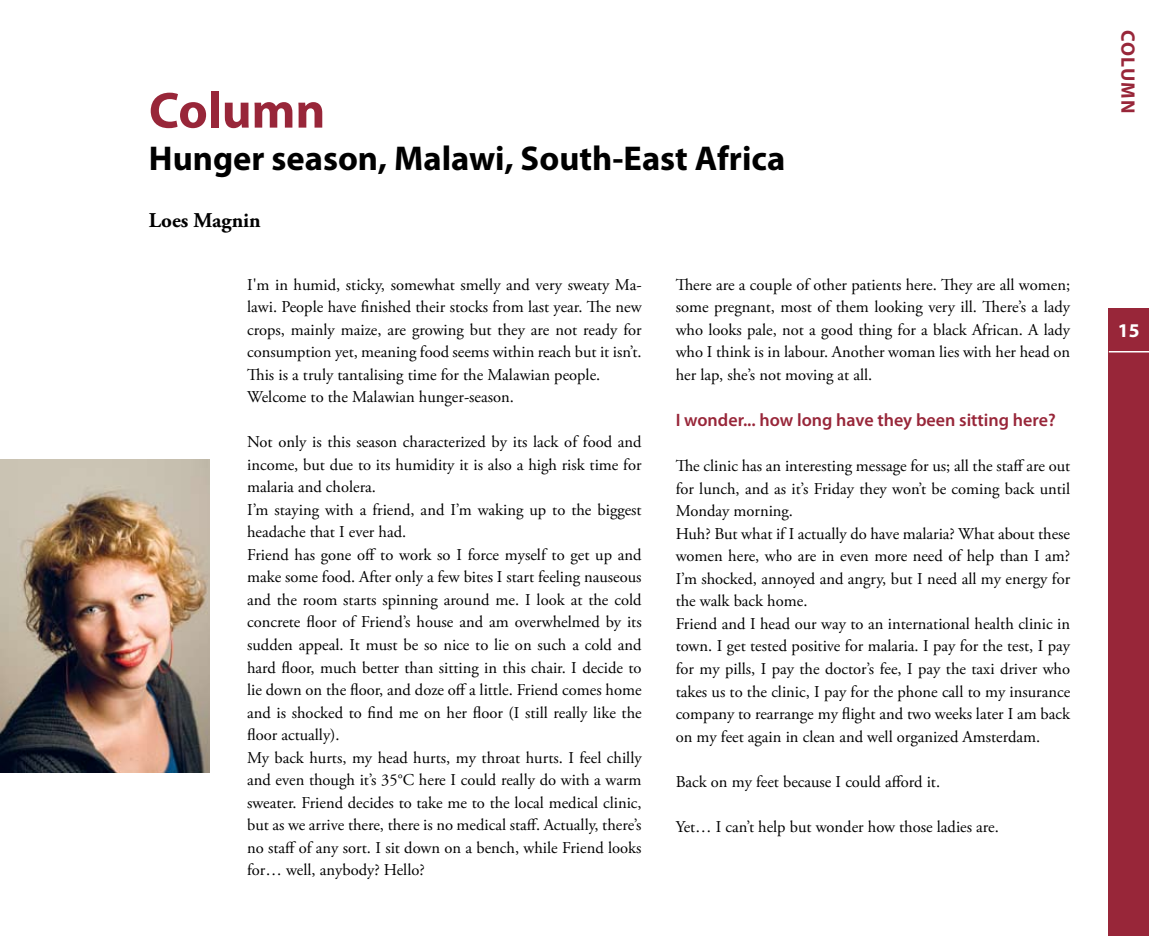
<style>
.page{position:relative;width:1149px;height:936px;background:#fff}
.page>*{position:absolute;margin:0;border:0;box-sizing:border-box;transform-origin:0 0}
.t1{font:700 51px "Myriad Pro";color:#982639}
.t2{font:700 34.5px "Myriad Pro";color:#000}
.t3{font:700 21px "Adobe Garamond Pro";color:#000}
.t4{font:700 19.5px "Myriad Pro";color:#982639}
.t5{font:700 19.5px "Myriad Pro";color:#fff}
.t6{font:600 18px "Myriad Pro";color:#982639}
.t7{font:16.5px/22.5px "Adobe Garamond Pro";color:#000}
</style>
<div class="page">
<img style="left:0;top:459px;width:209px;height:313px">
<div style="left:1108px;top:308px;width:40px;height:627px;background:#982639"></div>
<hr style="left:1108px;top:351px;width:40px;height:1px;background:#fff">
<h1 class="t1" style="left:149px;top:77px;width:178px">Column</h1>
<h2 class="t2" style="left:149px;top:135px;width:637px">Hunger season, Malawi, South-East Africa</h2>
<p class="t3" style="left:149px;top:208px;width:113px">Loes Magnin</p>
<p class="t7" style="left:247px;top:274px;width:396px">I'm in humid, sticky, somewhat smelly and very sweaty Ma&shy;lawi. People have finished their stocks from last year. The new crops, mainly maize, are growing but they are not ready for consumption yet, meaning food seems within reach but it isn’t.<br>This is a truly tantalising time for the Malawian people.<br>Welcome to the Malawian hunger-season.</p>
<p class="t7" style="left:247px;top:431px;width:396px">Not only is this season characterized by its lack of food and income, but due to its humidity it is also a high risk time for malaria and cholera.<br>I’m staying with a friend, and I’m waking up to the biggest headache that I ever had.<br>Friend has gone off to work so I force myself to get up and make some food. After only a few bites I start feeling nauseous and the room starts spinning around me. I look at the cold concrete floor of Friend’s house and am overwhelmed by its sudden appeal. It must be so nice to lie on such a cold and hard floor, much better than sitting in this chair. I decide to lie down on the floor, and doze off a little. Friend comes home and is shocked to find me on her floor (I still really like the floor actually).<br>My back hurts, my head hurts, my throat hurts. I feel chilly and even though it’s 35°C here I could really do with a warm sweater. Friend decides to take me to the local medical clinic, but as we arrive there, there is no medical staff. Actually, there’s no staff of any sort. I sit down on a bench, while Friend looks for… well, anybody? Hello?</p>
<p class="t7" style="left:675px;top:274px;width:396px;text-align:justify">There are a couple of other patients here. They are all women; some pregnant, most of them looking very ill. There’s a lady who looks pale, not a good thing for a black African. A lady who I think is in labour. Another woman lies with her head on her lap, she’s not moving at all.</p>
<p class="t6" style="left:675px;top:409px;width:381px">I wonder... how long have they been sitting here?</p>
<p class="t7" style="left:675px;top:455px;width:396px">The clinic has an interesting message for us; all the staff are out for lunch, and as it’s Friday they won’t be coming back until Monday morning.<br>Huh? But what if I actually do have malaria? What about these women here, who are in even more need of help than I am?<br>I’m shocked, annoyed and angry, but I need all my energy for the walk back home.<br>Friend and I head our way to an international health clinic in town. I get tested positive for malaria. I pay for the test, I pay for my pills, I pay the doctor’s fee, I pay the taxi driver who takes us to the clinic, I pay for the phone call to my insurance company to rearrange my flight and two weeks later I am back on my feet again in clean and well organized Amsterdam.</p>
<p class="t7" style="left:675px;top:770px;width:266px">Back on my feet because I could afford it.</p>
<p class="t7" style="left:675px;top:815px;width:324px">Yet… I can’t help but wonder how those ladies are.</p>
<p class="t4" style="left:1140px;top:30px;width:85px;rotate:90deg">COLUMN</p>
<p class="t5" style="left:1117px;top:318px;width:23px">15</p>
</div>
